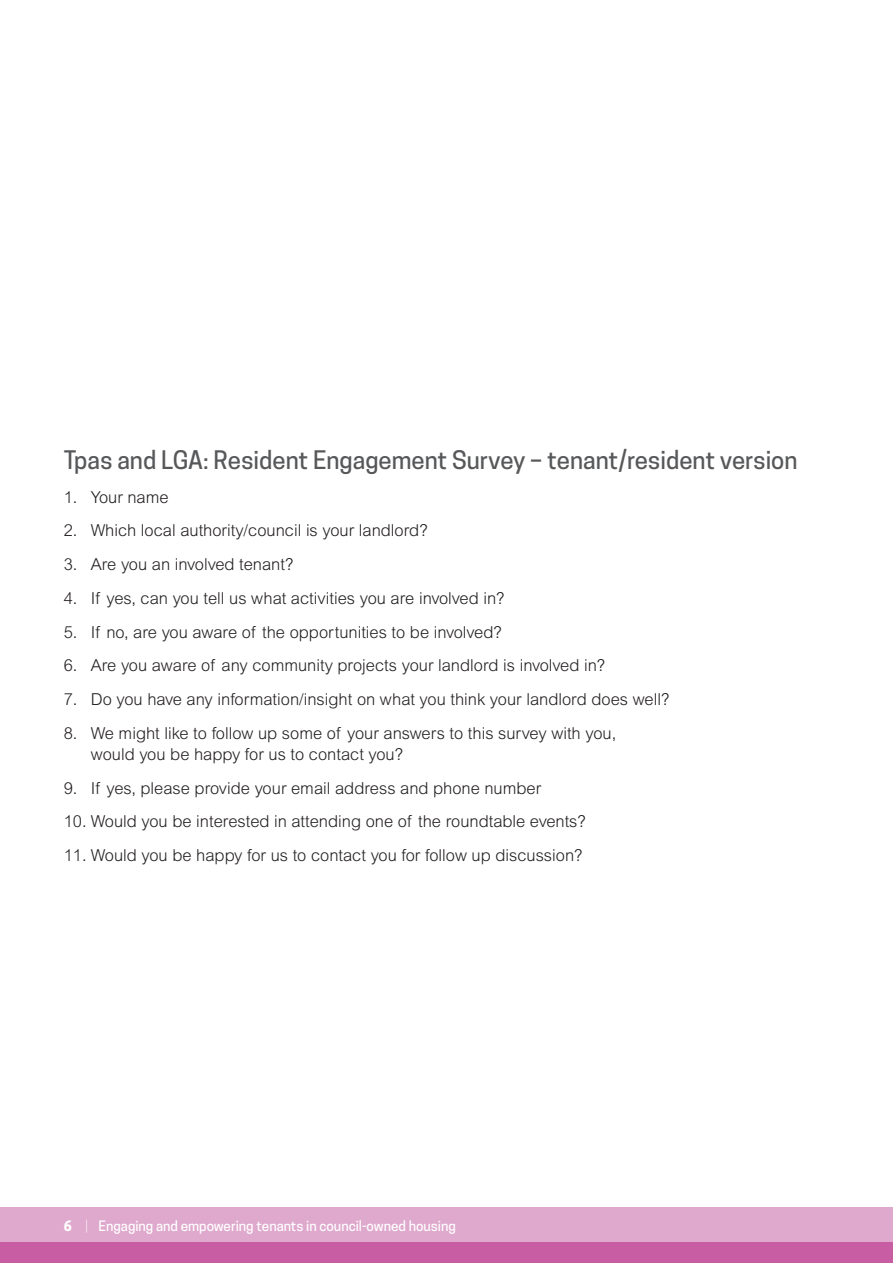
<style>
.page{position:relative;width:893px;height:1263px;background:#fff}
.page>*{position:absolute;margin:0;border:0;box-sizing:border-box;transform-origin:0 0}
._03-subhead_01{font:500 24px "Cooper Hewitt";color:#57585a}
.t1{font:300 16.5px/21px "Arial MT Std";color:#231f20}
.t2{font:500 13.5px "Cooper Hewitt";color:#fff}
.s1{font-weight:700}
.s2{font-weight:300}
</style>
<div class="page">
<div style="left:0;top:1242px;width:893px;height:21px;background:#c85da3"></div>
<div style="left:0;top:1208px;width:893px;height:34px;background:#dfa9cd"></div>
<p class="_03-subhead_01" style="left:64px;top:446px;width:735px">Tpas and LGA: Resident Engagement Survey – tenant/resident version</p>
<p class="t1" style="left:64px;top:486px;width:106px">1. Your name</p>
<p class="t1" style="left:64px;top:520px;width:365px">2. Which local authority/council is your landlord?</p>
<p class="t1" style="left:64px;top:554px;width:231px">3. Are you an involved tenant?</p>
<p class="t1" style="left:64px;top:587px;width:442px">4. If yes, can you tell us what activities you are involved in?</p>
<p class="t1" style="left:64px;top:621px;width:439px">5. If no, are you aware of the opportunities to be involved?</p>
<p class="t1" style="left:64px;top:655px;width:543px">6. Are you aware of any community projects your landlord is involved in?</p>
<p class="t1" style="left:64px;top:689px;width:607px">7. Do you have any information/insight on what you think your landlord does well?</p>
<p class="t1" style="left:91px;top:722px;width:527px;text-indent:-27px">8. We might like to follow up some of your answers to this survey with you, would you be happy for us to contact you?</p>
<p class="t1" style="left:64px;top:777px;width:479px">9. If yes, please provide your email address and phone number</p>
<p class="t1" style="left:64px;top:811px;width:523px">10. Would you be interested in attending one of the roundtable events?</p>
<p class="t1" style="left:64px;top:845px;width:520px">11. Would you be happy for us to contact you for follow up discussion?</p>
<p class="t2" style="left:64px;top:1218px;width:394px"><span class="s1">6</span> <span class="s2">|</span> Engaging and empowering tenants in council-owned housing</p>
</div>
